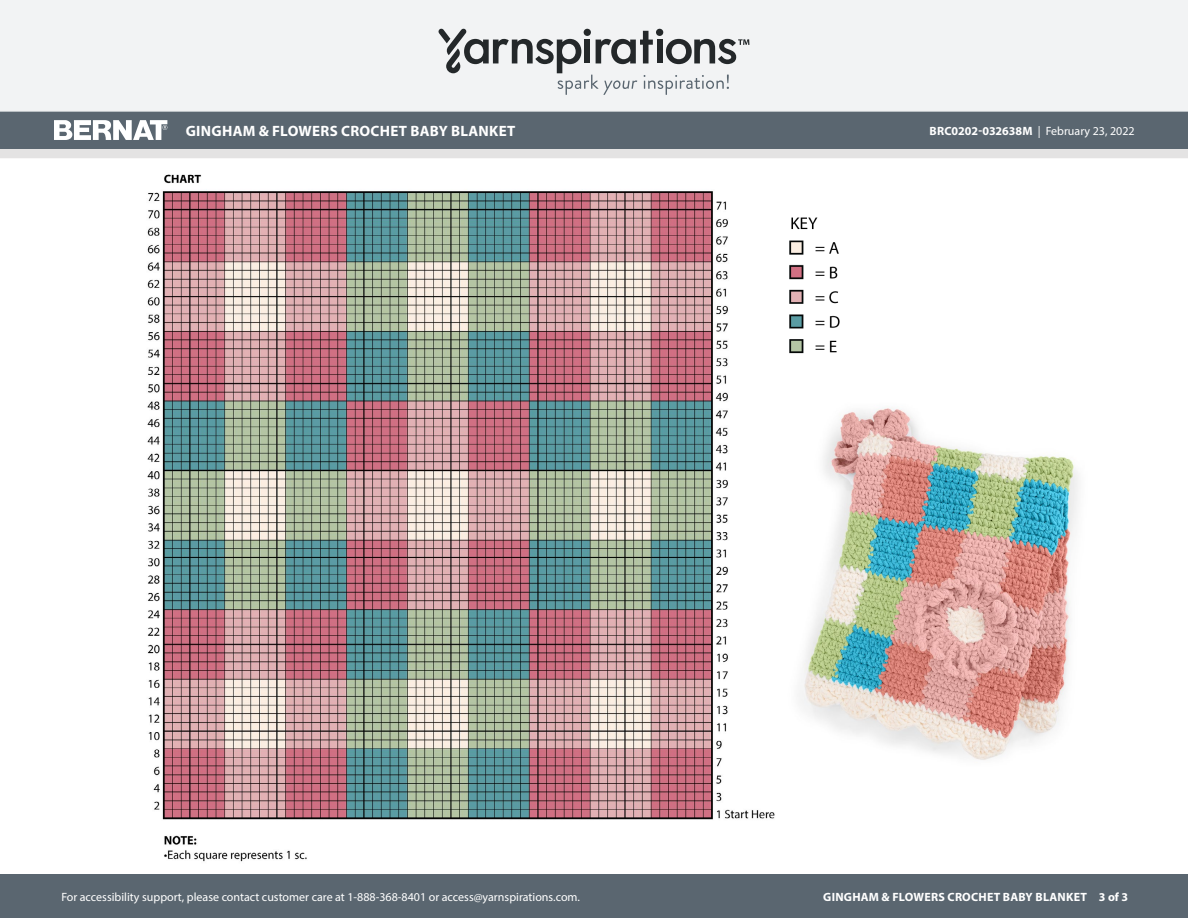
<style>
.page{position:relative;width:1188px;height:918px;background:#fff}
.page>*{position:absolute;margin:0;border:0;box-sizing:border-box;transform-origin:0 0}
.t1{font:700 15px "Myriad Pro";letter-spacing:.02em;color:#fff}
.t2{font:12px "Myriad Pro";color:#fff}
.t3{font:700 12px "Myriad Pro";letter-spacing:.02em;color:#fff}
.s1{font-weight:700}
</style>
<div class="page">
<div style="left:0;top:875px;width:1188px;height:43px;background:#5a6670"></div>
<div style="left:0;top:149px;width:1188px;height:9px;background:#e4e3e3"></div>
<div style="left:0;top:111px;width:1188px;height:38px;background:#5a6670"></div>
<div style="left:0;top:0;width:1188px;height:112px;background:#f2f3f4"></div>
<svg style="left:438px;top:29px;width:311px;height:66px"></svg>
<svg style="left:54px;top:120px;width:113px;height:20px"></svg>
<img style="left:147px;top:174px;width:628px;height:688px">
<img style="left:753px;top:183px;width:87px;height:189px">
<img style="left:761px;top:390px;width:317px;height:385px">
<p class="t1" style="left:186px;top:121px;width:331px">GINGHAM &amp; FLOWERS CROCHET BABY BLANKET</p>
<p class="t2" style="left:930px;top:124px;width:207px"><span class="s1">BRC0202-032638M</span> | February 23, 2022</p>
<p class="t2" style="left:61px;top:889px;width:520px">For accessibility support, please contact customer care at 1-888-368-8401 or access@yarnspirations.com.</p>
<p class="t3" style="left:823px;top:889px;width:306px">GINGHAM &amp; FLOWERS CROCHET BABY BLANKET 3 of 3</p>
</div>
